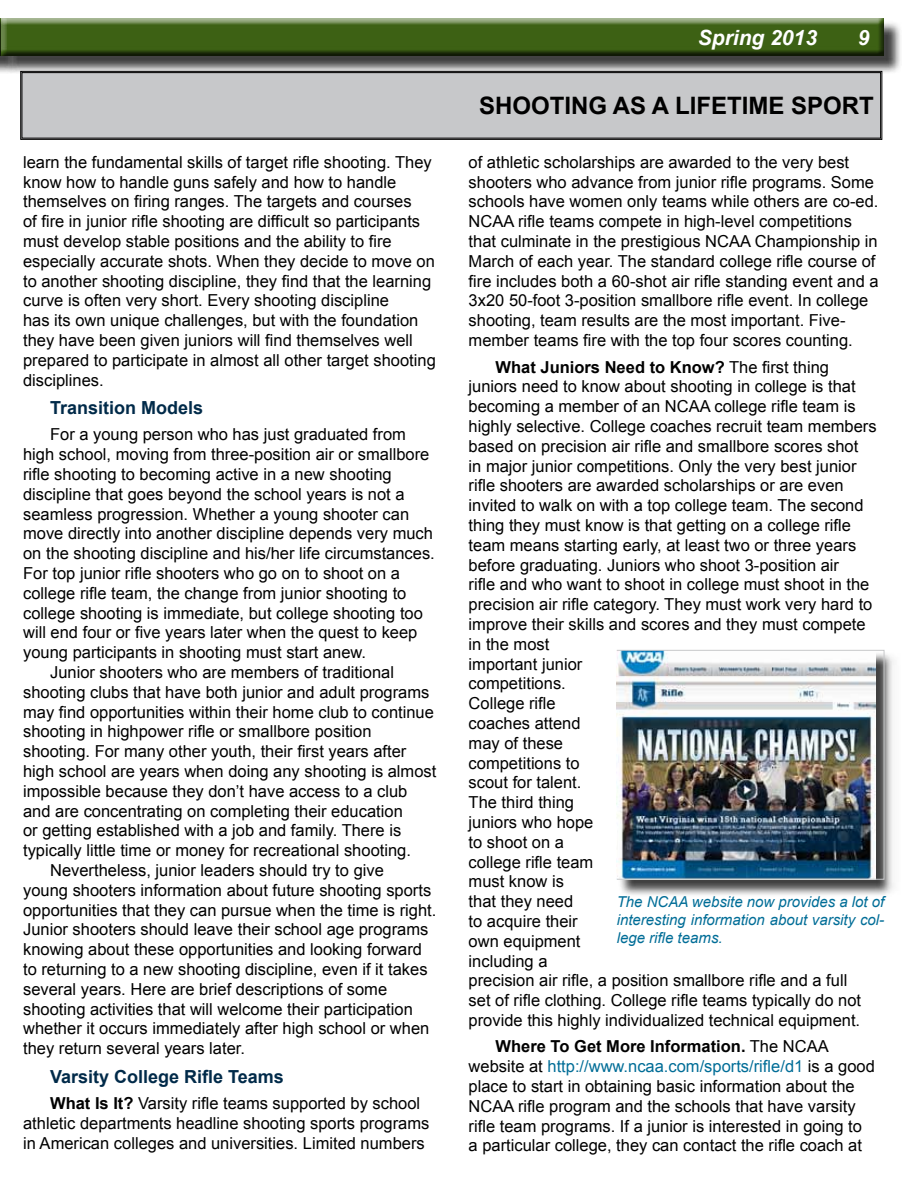
<style>
.page{position:relative;width:918px;height:1188px;background:#fff}
.page>*{position:absolute;margin:0;border:0;box-sizing:border-box;transform-origin:0 0}
.t1{font:700 24px "Arial";color:#000}
.t2{font:italic 700 21px "Arial";color:#fff}
.t3{font:700 18px "Arial";color:#002a49}
.t4{font:16.5px/19.8px "Arial";color:#000}
.t5{font:italic 15px/18px "Arial";color:#006d97;text-align:justify}
.s1{font-weight:700}
.s2{color:#006d97}
</style>
<div class="page">
<div style="left:0;top:20px;width:20px;height:54px;background:#000;opacity:.75"></div>
<div style="left:4px;top:20px;width:899px;height:54px;background:#000;opacity:.75"></div>
<div style="left:0;top:18px;width:891px;height:39px;background:#000;opacity:.75"></div>
<div style="left:20px;top:71px;width:862px;height:69px;background:#c7c8ca"></div>
<div style="left:22px;top:72px;width:859px;height:66px;border:1px solid #000"></div>
<div style="left:618px;top:651px;width:284px;height:246px;background:#000;opacity:.75"></div>
<img style="left:619px;top:652px;width:257px;height:225px">
<div style="left:617px;top:650px;width:267px;height:229px;border:1px solid #c7c8ca"></div>
<p class="t4" style="left:23px;top:152px;width:414px">learn the fundamental skills of target rifle shooting. They know how to handle guns safely and how to handle themselves on firing ranges. The targets and courses<br>of fire in junior rifle shooting are difficult so participants must develop stable positions and the ability to fire especially accurate shots. When they decide to move on to another shooting discipline, they find that the learning curve is often very short. Every shooting discipline<br>has its own unique challenges, but with the foundation they have been given juniors will find themselves well prepared to participate in almost all other target shooting disciplines.</p>
<p class="t3" style="left:50px;top:395px;width:155px">Transition Models</p>
<p class="t4" style="left:50px;top:425px;width:357px">For a young person who has just graduated from</p>
<p class="t4" style="left:23px;top:445px;width:408px">high school, moving from three-position air or smallbore</p>
<p class="t4" style="left:23px;top:464px;width:370px">rifle shooting to becoming active in a new shooting</p>
<p class="t4" style="left:23px;top:484px;width:383px">discipline that goes beyond the school years is not a</p>
<p class="t4" style="left:23px;top:504px;width:388px">seamless progression. Whether a young shooter can</p>
<p class="t4" style="left:23px;top:524px;width:411px">move directly into another discipline depends very much</p>
<p class="t4" style="left:23px;top:544px;width:413px">on the shooting discipline and his/her life circumstances.</p>
<p class="t4" style="left:23px;top:563px;width:378px">For top junior rifle shooters who go on to shoot on a</p>
<p class="t4" style="left:23px;top:583px;width:385px">college rifle team, the change from junior shooting to</p>
<p class="t4" style="left:23px;top:603px;width:401px">college shooting is immediate, but college shooting too</p>
<p class="t4" style="left:23px;top:623px;width:396px">will end four or five years later when the quest to keep</p>
<p class="t4" style="left:23px;top:643px;width:345px">young participants in shooting must start anew.</p>
<p class="t4" style="left:50px;top:662px;width:345px">Junior shooters who are members of traditional</p>
<p class="t4" style="left:23px;top:682px;width:408px">shooting clubs that have both junior and adult programs</p>
<p class="t4" style="left:23px;top:702px;width:412px">may find opportunities within their home club to continue</p>
<p class="t4" style="left:23px;top:722px;width:350px">shooting in highpower rifle or smallbore position</p>
<p class="t4" style="left:23px;top:742px;width:385px">shooting. For many other youth, their first years after</p>
<p class="t4" style="left:23px;top:761px;width:415px">high school are years when doing any shooting is almost</p>
<p class="t4" style="left:23px;top:781px;width:386px">impossible because they don’t have access to a club</p>
<p class="t4" style="left:23px;top:801px;width:381px">and are concentrating on completing their education</p>
<p class="t4" style="left:23px;top:821px;width:380px">or getting established with a job and family. There is</p>
<p class="t4" style="left:23px;top:841px;width:389px">typically little time or money for recreational shooting.</p>
<p class="t4" style="left:50px;top:860px;width:335px">Nevertheless, junior leaders should try to give</p>
<p class="t4" style="left:23px;top:880px;width:410px">young shooters information about future shooting sports</p>
<p class="t4" style="left:23px;top:900px;width:415px">opportunities that they can pursue when the time is right.</p>
<p class="t4" style="left:23px;top:920px;width:407px">Junior shooters should leave their school age programs</p>
<p class="t4" style="left:23px;top:940px;width:400px">knowing about these opportunities and looking forward</p>
<p class="t4" style="left:23px;top:959px;width:406px">to returning to a new shooting discipline, even if it takes</p>
<p class="t4" style="left:23px;top:979px;width:366px">several years. Here are brief descriptions of some</p>
<p class="t4" style="left:23px;top:999px;width:391px">shooting activities that will welcome their participation</p>
<p class="t4" style="left:23px;top:1019px;width:408px">whether it occurs immediately after high school or when</p>
<p class="t4" style="left:23px;top:1039px;width:223px">they return several years later.</p>
<p class="t3" style="left:50px;top:1064px;width:235px">Varsity College Rifle Teams</p>
<p class="t4" style="left:23px;top:1093px;width:408px;text-indent:27px"><span class="s1">What Is It?</span> Varsity rifle teams supported by school athletic departments headline shooting sports programs in American colleges and universities. Limited numbers</p>
<p class="t2" style="left:698px;top:23px;width:121px">Spring 2013</p>
<p class="t2" style="left:858px;top:23px;width:13px">9</p>
<h1 class="t1" style="left:479px;top:89px;width:396px">SHOOTING AS A LIFETIME SPORT</h1>
<p class="t4" style="left:469px;top:152px;width:411px">of athletic scholarships are awarded to the very best shooters who advance from junior rifle programs. Some schools have women only teams while others are co-ed.<br>NCAA rifle teams compete in high-level competitions that culminate in the prestigious NCAA Championship in March of each year. The standard college rifle course of fire includes both a 60-shot air rifle standing event and a 3x20 50-foot 3-position smallbore rifle event. In college shooting, team results are the most important. Five&shy;member teams fire with the top four scores counting.</p>
<p class="t4" style="left:469px;top:357px;width:410px;text-indent:27px"><span class="s1">What Juniors Need to Know?</span> The first thing juniors need to know about shooting in college is that becoming a member of an NCAA college rifle team is highly selective. College coaches recruit team members based on precision air rifle and smallbore scores shot<br>in major junior competitions. Only the very best junior rifle shooters are awarded scholarships or are even invited to walk on with a top college team. The second thing they must know is that getting on a college rifle team means starting early, at least two or three years before graduating. Juniors who shoot 3-position air<br>rifle and who want to shoot in college must shoot in the precision air rifle category. They must work very hard to improve their skills and scores and they must compete in the most<br>important junior<br>competitions.<br>College rifle<br>coaches attend<br>may of these<br>competitions to<br>scout for talent.<br>The third thing<br>juniors who hope<br>to shoot on a<br>college rifle team<br>must know is<br>that they need<br>to acquire their<br>own equipment<br>including a<br>precision air rifle, a position smallbore rifle and a full<br>set of rifle clothing. College rifle teams typically do not provide this highly individualized technical equipment.</p>
<p class="t4" style="left:469px;top:1037px;width:408px;text-indent:27px"><span class="s1">Where To Get More Information.</span> The NCAA website at <span class="s2">http://www.ncaa.com/sports/rifle/d1</span> is a good place to start in obtaining basic information about the NCAA rifle program and the schools that have varsity rifle team programs. If a junior is interested in going to a particular college, they can contact the rifle coach at</p>
<p class="t5" style="left:617px;top:893px;width:269px">The NCAA website now provides a lot of interesting information about varsity col&shy;lege rifle teams.</p>
</div>
